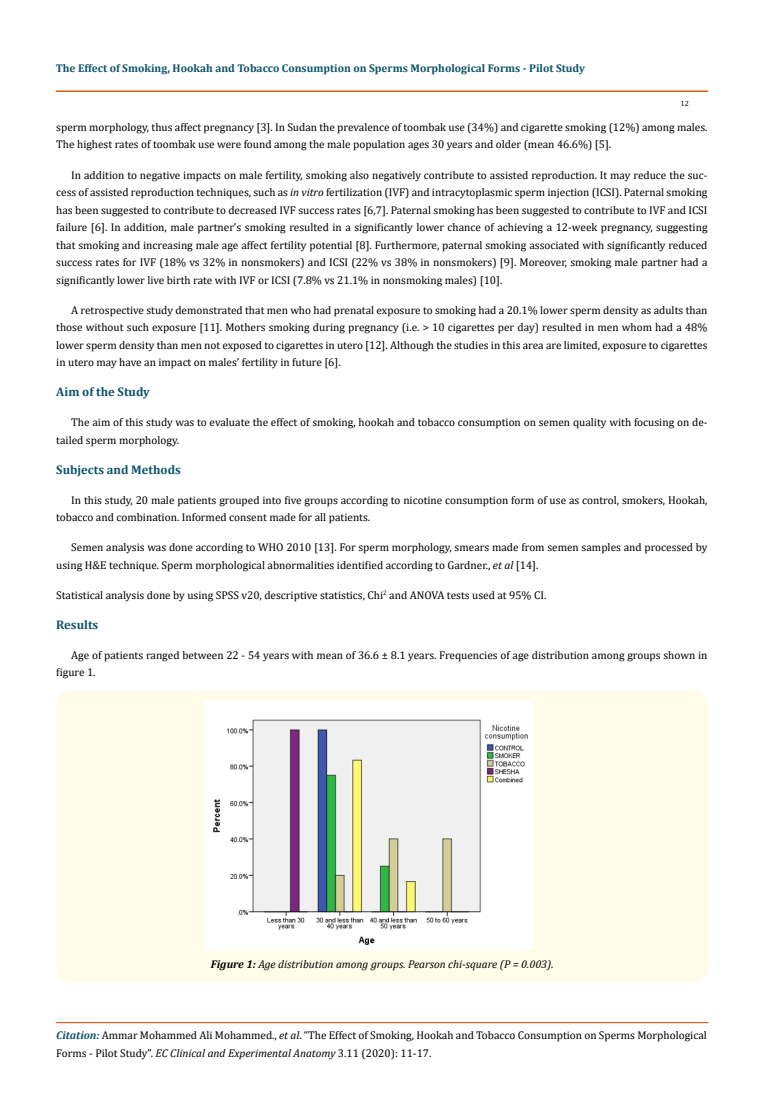
<style>
.page{position:relative;width:764px;height:1112px;background:#fff}
.page>*{position:absolute;margin:0;border:0;box-sizing:border-box;transform-origin:0 0}
.t1{font:700 12.5px "Cambria";color:#0e546a}
.t2{font:11.25px/17.5px "Cambria";color:#000}
.t3{font:700 11.25px "Cambria";color:#0e546a}
.t4{font:italic 11.25px "Cambria";color:#000}
.t5{font:7.5px "Cambria";color:#000}
.s1{font-style:italic}
.s2{font-weight:700}
.s3{font-weight:700;font-style:italic;color:#0e546a}
</style>
<div class="page">
<div style="left:56px;top:91px;width:651px;height:1px;border:1px solid #e05d1a"></div>
<div style="left:56px;top:1022px;width:652px;height:1px;border:1px solid #e05d1a"></div>
<div style="left:56px;top:690px;width:652px;height:292px;background:#fffde9;border-radius:15px"></div>
<img style="left:205px;top:700px;width:328px;height:249px">
<p class="t3" style="left:56px;top:60px;width:531px">The Effect of Smoking, Hookah and Tobacco Consumption on Sperms Morphological Forms - Pilot Study</p>
<p class="t5" style="left:680px;top:98px;width:10px">12</p>
<p class="t2" style="left:56px;top:118px;width:653px">sperm morphology, thus affect pregnancy [3]. In Sudan the prevalence of toombak use (34%) and cigarette smoking (12%) among males.<br>The highest rates of toombak use were found among the male population ages 30 years and older (mean 46.6%) [5].</p>
<p class="t2" style="left:56px;top:166px;width:653px;text-align:justify;text-indent:15px">In addition to negative impacts on male fertility, smoking also negatively contribute to assisted reproduction. It may reduce the suc&shy;cess of assisted reproduction techniques, such as <span class="s1">in vitro</span> fertilization (IVF) and intracytoplasmic sperm injection (ICSI). Paternal smoking has been suggested to contribute to decreased IVF success rates [6,7]. Paternal smoking has been suggested to contribute to IVF and ICSI failure [6]. In addition, male partner’s smoking resulted in a significantly lower chance of achieving a 12-week pregnancy, suggesting that smoking and increasing male age affect fertility potential [8]. Furthermore, paternal smoking associated with significantly reduced success rates for IVF (18% vs 32% in nonsmokers) and ICSI (22% vs 38% in nonsmokers) [9]. Moreover, smoking male partner had a significantly lower live birth rate with IVF or ICSI (7.8% vs 21.1% in nonsmoking males) [10].</p>
<p class="t2" style="left:56px;top:301px;width:653px;text-align:justify;text-indent:15px">A retrospective study demonstrated that men who had prenatal exposure to smoking had a 20.1% lower sperm density as adults than those without such exposure [11]. Mothers smoking during pregnancy (i.e. &gt; 10 cigarettes per day) resulted in men whom had a 48% lower sperm density than men not exposed to cigarettes in utero [12]. Although the studies in this area are limited, exposure to cigarettes in utero may have an impact on males’ fertility in future [6].</p>
<p class="t1" style="left:56px;top:383px;width:95px">Aim of the Study</p>
<p class="t2" style="left:56px;top:413px;width:653px;text-indent:15px">The aim of this study was to evaluate the effect of smoking, hookah and tobacco consumption on semen quality with focusing on de&shy;tailed sperm morphology.</p>
<p class="t1" style="left:56px;top:460px;width:126px">Subjects and Methods</p>
<p class="t2" style="left:56px;top:491px;width:653px;text-indent:15px">In this study, 20 male patients grouped into five groups according to nicotine consumption form of use as control, smokers, Hookah, tobacco and combination. Informed consent made for all patients.</p>
<p class="t2" style="left:56px;top:538px;width:653px;text-indent:15px">Semen analysis was done according to WHO 2010 [13]. For sperm morphology, smears made from semen samples and processed by using H&amp;E technique. Sperm morphological abnormalities identified according to Gardner., <span class="s1">et al</span> [14].</p>
<p class="t2" style="left:56px;top:586px;width:492px">Statistical analysis done by using SPSS v20, descriptive statistics, Chi<sup>2</sup> and ANOVA tests used at 95% CI.</p>
<p class="t1" style="left:56px;top:615px;width:44px">Results</p>
<p class="t2" style="left:56px;top:646px;width:653px;text-indent:15px">Age of patients ranged between 22 - 54 years with mean of 36.6 ± 8.1 years. Frequencies of age distribution among groups shown in figure 1.</p>
<p class="t4" style="left:211px;top:955px;width:344px"><span class="s2">Figure 1:</span> Age distribution among groups. Pearson chi-square (P = 0.003).</p>
<p class="t2" style="left:56px;top:1026px;width:652px"><span class="s3">Citation:</span> Ammar Mohammed Ali Mohammed., <span class="s1">et al</span>. “The Effect of Smoking, Hookah and Tobacco Consumption on Sperms Morphological<br>Forms - Pilot Study”. <span class="s1">EC Clinical and Experimental Anatomy</span> 3.11 (2020): 11-17.</p>
</div>
